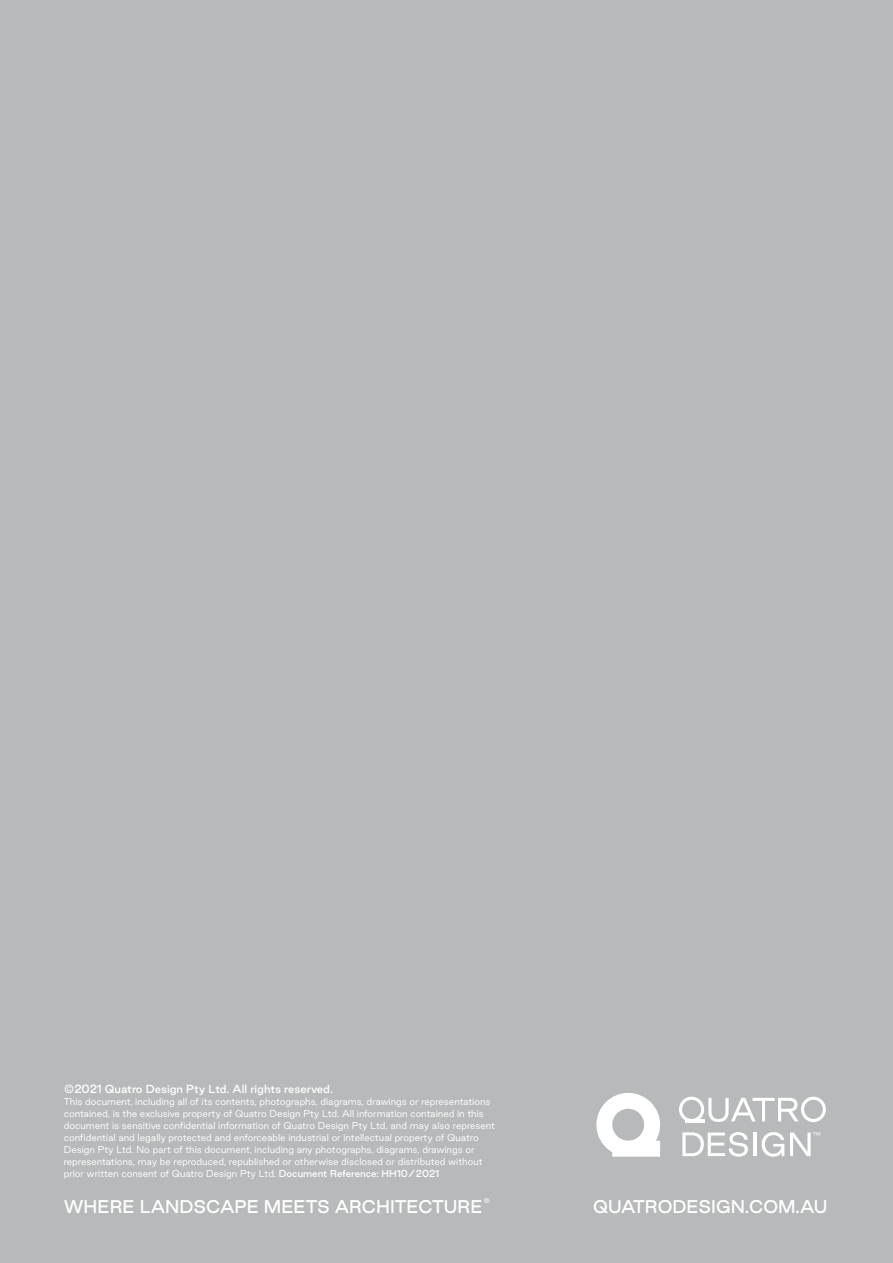
<style>
.page{position:relative;width:893px;height:1263px;background:#b7b9ba}
.page>*{position:absolute;margin:0;border:0;box-sizing:border-box;transform-origin:0 0}
.t1{font:500 16.5px "Good Sans";color:#fff}
.t2{font:500 10.5px "Good Sans";color:#fff}
.t3{font:300 9px/12px "Good Sans";color:#fff}
.t4{font:500 6px "Good Sans";color:#fff}
.s1{font-weight:500}
</style>
<div class="page">
<svg style="left:790px;top:1132px;width:21px;height:24px"></svg>
<svg style="left:762px;top:1132px;width:22px;height:24px"></svg>
<hr style="left:753px;top:1132px;width:3px;height:24px;background:#fff">
<svg style="left:682px;top:1132px;width:66px;height:25px"></svg>
<svg style="left:679px;top:1096px;width:147px;height:26px"></svg>
<hr style="left:685px;top:1119px;width:19px;height:3px;background:#fff">
<svg style="left:596px;top:1093px;width:64px;height:64px"></svg>
<p class="t2" style="left:64px;top:1081px;width:271px">©2021 Quatro Design Pty Ltd. All rights reserved.</p>
<p class="t3" style="left:64px;top:1095px;width:433px">This document, including all of its contents, photographs, diagrams, drawings or representations contained, is the exclusive property of Quatro Design Pty Ltd. All information contained in this document is sensitive confidential information of Quatro Design Pty Ltd, and may also represent confidential and legally protected and enforceable industrial or intellectual property of Quatro Design Pty Ltd. No part of this document, including any photographs, diagrams, drawings or representations, may be reproduced, republished or otherwise disclosed or distributed without prior written consent of Quatro Design Pty Ltd. <span class="s1">Document Reference: HH10/2021</span></p>
<h1 class="t1" style="left:64px;top:1194px;width:420px">WHERE LANDSCAPE MEETS ARCHITECTURE</h1>
<p class="t4" style="left:484px;top:1196px;width:8px">®</p>
<p class="t4" style="left:813px;top:1131px;width:9px">™</p>
<h1 class="t1" style="left:593px;top:1194px;width:236px">QUATRODESIGN.COM.AU</h1>
</div>
